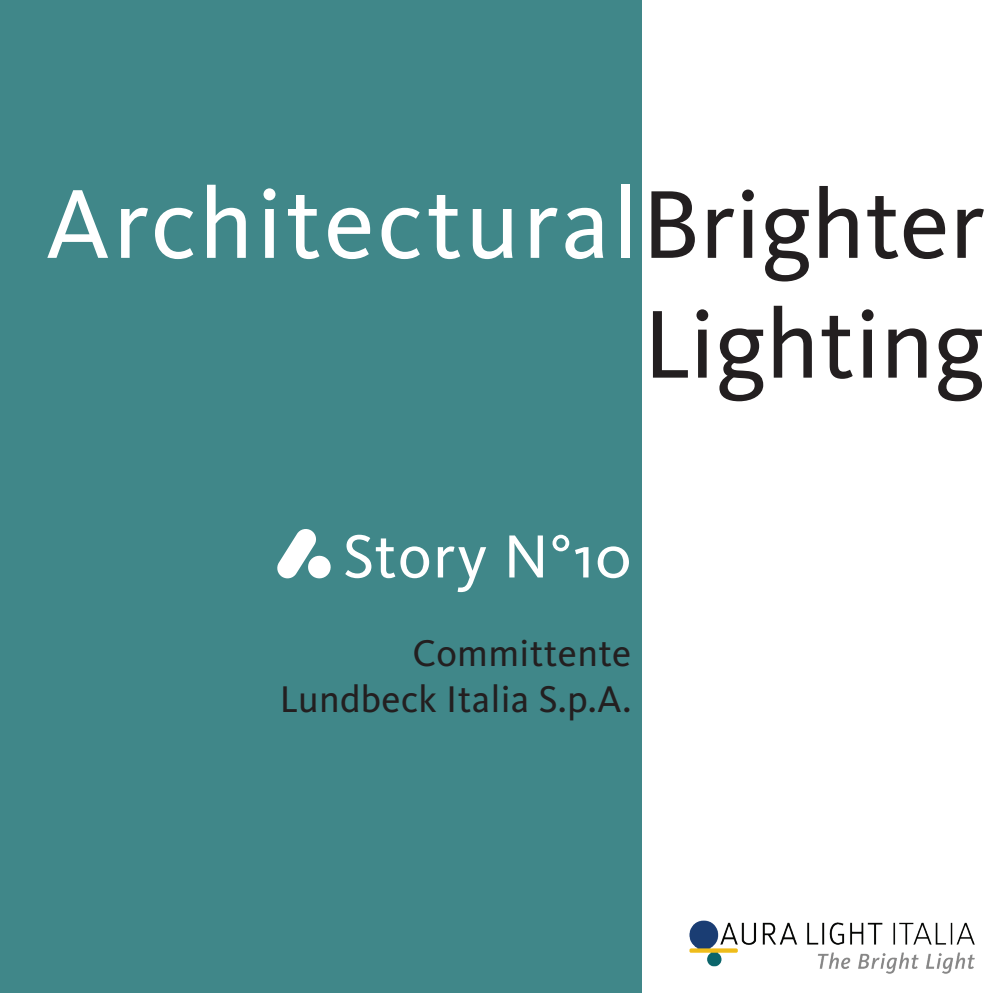
<style>
.page{position:relative;width:993px;height:993px;background:#fff}
.page>*{position:absolute;margin:0;border:0;box-sizing:border-box;transform-origin:0 0}
.t1{font:101.5px "Kievit Pro";letter-spacing:.03em;color:#fff}
.t2{font:99.75px "Kievit Pro";color:#231f20}
.t3{font:63px "Kievit Pro";letter-spacing:.02em;color:#fff}
.t4{font:38.5px/46.2px "Kievit Pro";letter-spacing:.01em;color:#231f20;text-align:right}
.s1{font-size:99.75px;color:#231f20}
</style>
<div class="page">
<div style="left:0;top:0;width:641px;height:992px;background:#408789"></div>
<svg style="left:277px;top:529px;width:54px;height:49px"></svg>
<img style="left:689px;top:920px;width:286px;height:54px">
<h1 class="t1" style="left:45px;top:163px;width:940px">Architectural <span class="s1">Brighter</span></h1>
<h2 class="t2" style="left:643px;top:284px;width:343px">Lighting</h2>
<h3 class="t3" style="left:342px;top:518px;width:290px">Story N°10</h3>
<p class="t4" style="left:280px;top:629px;width:353px">Committente<br>Lundbeck Italia S.p.A.</p>
</div>
